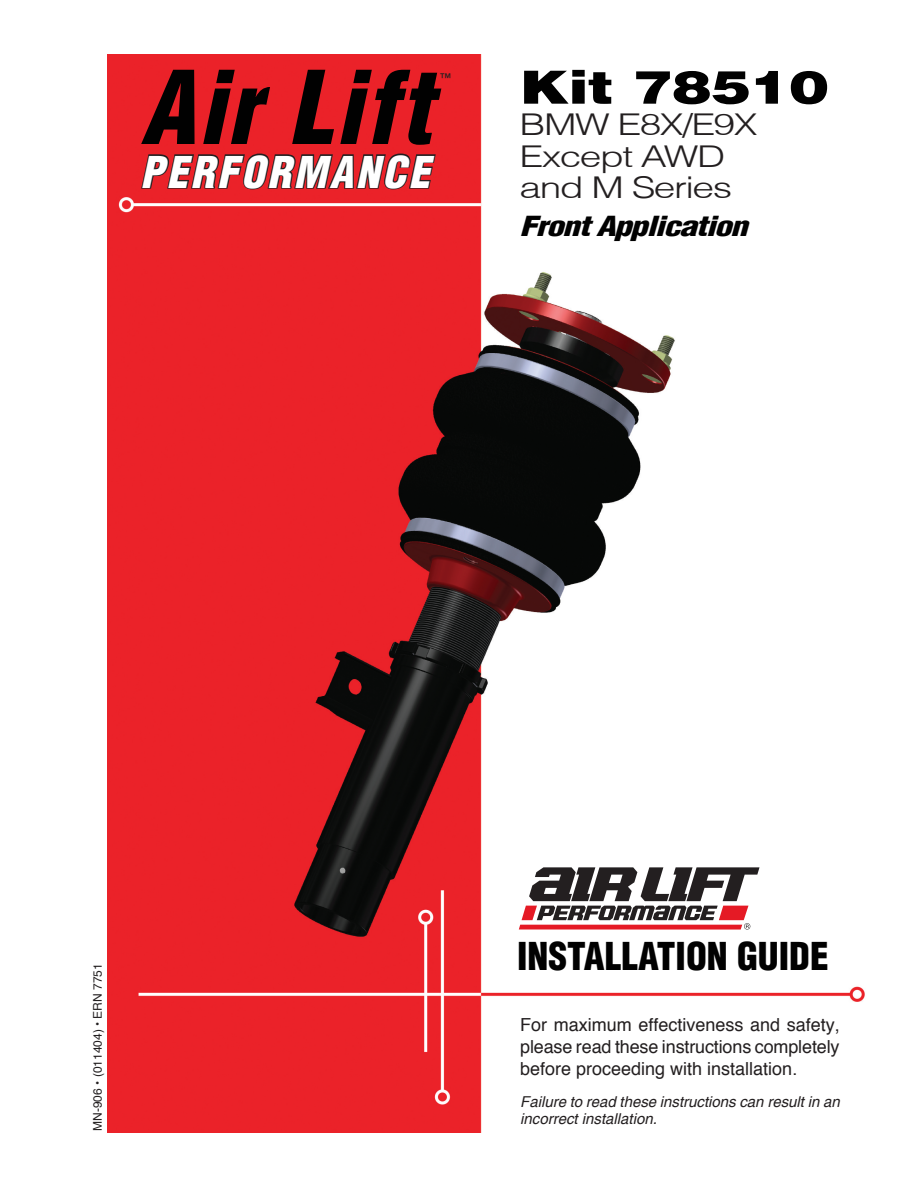
<style>
.page{position:relative;width:918px;height:1188px;background:#fff}
.page>*{position:absolute;margin:0;border:0;box-sizing:border-box;transform-origin:0 0}
.t1{font:italic 900 condensed 99px "Helvetica";letter-spacing:.02em;color:#010101}
.t2{font:900 45.75px "Helvetica";letter-spacing:-.01em;color:#010101;scale:1.3 1}
.t3{font:italic 900 condensed 42.75px "Helvetica";letter-spacing:.06em;color:#fff}
.t4{font:900 condensed 37.5px "Helvetica";color:#010101}
.t5{font:300 30px/31.5px "Helvetica";letter-spacing:-.04em;color:#231f20;scale:1.3 1}
.t6{font:italic 900 condensed 27px "Helvetica";letter-spacing:-.04em;color:#010101;scale:1.3 1}
.t7{font:18px/22px "Helvetica";color:#231f20;text-align:justify}
.t8{font:italic 15px/16.5px "Helvetica";color:#231f20}
.t9{font:13.5px "Helvetica";color:#231f20}
.t10{font:12px "Helvetica";color:#231f20}
</style>
<div class="page">
<img style="left:108px;top:54px;width:757px;height:1078px">
<svg style="left:140px;top:152px;width:297px;height:39px;background:#aa2025"></svg>
<svg style="left:519px;top:867px;width:241px;height:63px"></svg>
<h1 class="t1" style="left:140px;top:45px;width:293px">Air Lift</h1>
<h3 class="t3" style="left:140px;top:145px;width:291px">PERFORMANCE</h3>
<p class="t9" style="left:439px;top:70px;width:15px">™</p>
<h2 class="t2" style="left:520px;top:57px;width:239px">Kit 78510</h2>
<h3 class="t5" style="left:520px;top:108px;width:185px">BMW E8X/E9X<br>Except AWD and M Series</h3>
<h3 class="t6" style="left:520px;top:209px;width:177px">Front Application</h3>
<p class="t10" style="left:90px;top:1131px;width:169px;rotate:-90deg">MN-906 • (011404) • ERN 7751</p>
<h3 class="t4" style="left:517px;top:932px;width:313px">INSTALLATION GUIDE</h3>
<p class="t7" style="left:520px;top:1013px;width:321px">For maximum effectiveness and safety, please read these instructions completely before proceeding with installation.</p>
<p class="t8" style="left:520px;top:1095px;width:321px">Failure to read these instructions can result in an incorrect installation.</p>
</div>
